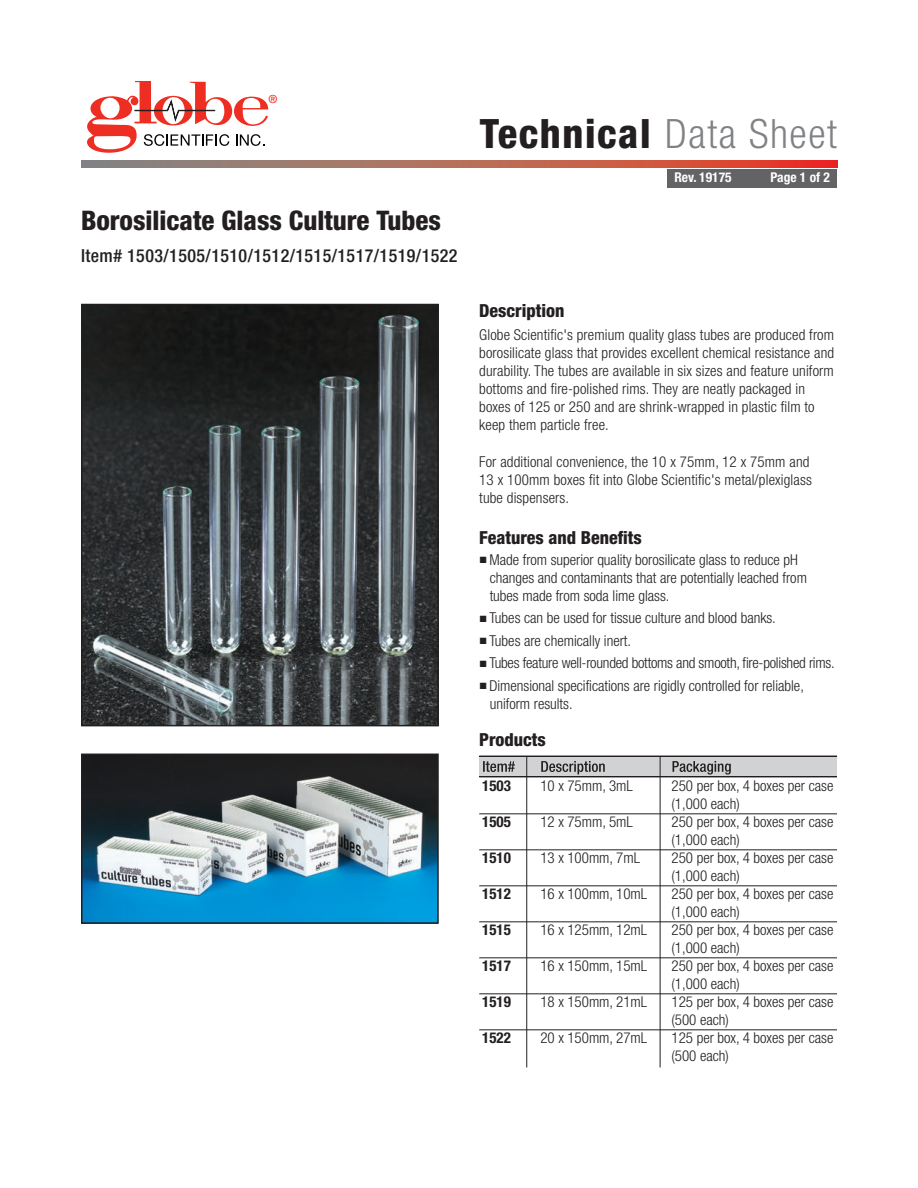
<style>
.page{position:relative;width:918px;height:1188px;background:#fff}
.page>*{position:absolute;margin:0;border:0;box-sizing:border-box;transform-origin:0 0}
.t1{font:800 condensed 40.5px "Helvetica Neue";letter-spacing:.04em;color:#231f20}
.t2{font:800 condensed 27px "Helvetica Neue";color:#231f20}
.t3{font:500 condensed 18px "Helvetica Neue";letter-spacing:.025em;color:#231f20}
.t4{font:800 condensed 18px "Helvetica Neue";color:#231f20}
.t5{font:300 condensed 15px/18px "Helvetica Neue";color:#231f20}
.t6{font:700 condensed 15px "Helvetica Neue";color:#231f20}
.t7{font:700 condensed 13.5px "Helvetica Neue";color:#fff}
.t8{font:500 11.25px "Helvetica Neue";color:#ee2e22}
.s1{font-weight:300;color:#808285}
</style>
<div class="page">
<svg style="left:87px;top:81px;width:181px;height:72px"></svg>
<svg style="left:81px;top:160px;width:756px;height:8px;background:#b66757"></svg>
<hr style="left:479px;top:756px;width:358px;height:1px;background:#231f20">
<hr style="left:479px;top:814px;width:358px;height:1px;background:#231f20">
<hr style="left:479px;top:850px;width:358px;height:1px;background:#231f20">
<hr style="left:479px;top:886px;width:358px;height:1px;background:#231f20">
<hr style="left:479px;top:922px;width:358px;height:1px;background:#231f20">
<hr style="left:479px;top:958px;width:358px;height:1px;background:#231f20">
<hr style="left:479px;top:994px;width:358px;height:1px;background:#231f20">
<hr style="left:479px;top:1030px;width:358px;height:1px;background:#231f20">
<div style="left:668px;top:169px;width:169px;height:19px;background:#636366"></div>
<div style="left:479px;top:757px;width:358px;height:20px;background:#d1d2d4"></div>
<hr style="left:479px;top:757px;width:358px;height:1px;background:#231f20">
<svg style="left:483px;top:761px;width:122px;height:13px"></svg>
<hr style="left:479px;top:777px;width:358px;height:1px;background:#231f20">
<hr style="left:660px;top:757px;width:1px;height:310px;background:#231f20">
<hr style="left:526px;top:757px;width:1px;height:310px;background:#231f20">
<img style="left:84px;top:307px;width:352px;height:416px">
<div style="left:81px;top:304px;width:358px;height:422px;border:2px solid #231f20"></div>
<img style="left:84px;top:757px;width:352px;height:164px">
<div style="left:81px;top:754px;width:358px;height:170px;border:2px solid #231f20"></div>
<p class="t8" style="left:268px;top:95px;width:10px">®</p>
<h2 class="t2" style="left:81px;top:211px;width:361px">Borosilicate Glass Culture Tubes</h2>
<p class="t3" style="left:81px;top:249px;width:378px">Item# 1503/1505/1510/1512/1515/1517/1519/1522</p>
<h1 class="t1" style="left:480px;top:120px;width:359px">Technical <span class="s1">Data Sheet</span></h1>
<p class="t7" style="left:674px;top:173px;width:59px">Rev. 19175</p>
<p class="t7" style="left:771px;top:173px;width:61px">Page 1 of 2</p>
<p class="t4" style="left:479px;top:304px;width:87px">Description</p>
<p class="t5" style="left:479px;top:327px;width:356px">Globe Scientific's premium quality glass tubes are produced from borosilicate glass that provides excellent chemical resistance and durability. The tubes are available in six sizes and feature uniform bottoms and fire-polished rims. They are neatly packaged in boxes of 125 or 250 and are shrink-wrapped in plastic film to keep them particle free.</p>
<p class="t5" style="left:479px;top:454px;width:334px">For additional convenience, the 10 x 75mm, 12 x 75mm and<br>13 x 100mm boxes fit into Globe Scientific's metal/plexiglass tube dispensers.</p>
<p class="t4" style="left:479px;top:531px;width:164px">Features and Benefits</p>
<p class="t5" style="left:490px;top:552px;width:319px;text-indent:-10px">■ Made from superior quality borosilicate glass to reduce pH changes and contaminants that are potentially leached from tubes made from soda lime glass.</p>
<p class="t5" style="left:480px;top:610px;width:298px">■ Tubes can be used for tissue culture and blood banks.</p>
<p class="t5" style="left:480px;top:633px;width:153px">■ Tubes are chemically inert.</p>
<p class="t5" style="left:480px;top:655px;width:357px">■ Tubes feature well-rounded bottoms and smooth, fire-polished rims.</p>
<p class="t5" style="left:490px;top:678px;width:316px;text-indent:-10px">■ Dimensional specifications are rigidly controlled for reliable, uniform results.</p>
<p class="t4" style="left:479px;top:733px;width:68px">Products</p>
<p class="t6" style="left:482px;top:781px;width:30px">1503</p>
<p class="t5" style="left:540px;top:778px;width:94px">10 x 75mm, 3mL</p>
<p class="t5" style="left:672px;top:778px;width:163px">250 per box, 4 boxes per case (1,000 each)</p>
<p class="t6" style="left:482px;top:817px;width:30px">1505</p>
<p class="t5" style="left:540px;top:814px;width:94px">12 x 75mm, 5mL</p>
<p class="t5" style="left:672px;top:814px;width:163px">250 per box, 4 boxes per case (1,000 each)</p>
<p class="t6" style="left:482px;top:853px;width:30px">1510</p>
<p class="t5" style="left:540px;top:850px;width:101px">13 x 100mm, 7mL</p>
<p class="t5" style="left:672px;top:850px;width:163px">250 per box, 4 boxes per case (1,000 each)</p>
<p class="t6" style="left:482px;top:889px;width:30px">1512</p>
<p class="t5" style="left:540px;top:886px;width:108px">16 x 100mm, 10mL</p>
<p class="t5" style="left:672px;top:886px;width:163px">250 per box, 4 boxes per case (1,000 each)</p>
<p class="t6" style="left:482px;top:925px;width:30px">1515</p>
<p class="t5" style="left:540px;top:922px;width:108px">16 x 125mm, 12mL</p>
<p class="t5" style="left:672px;top:922px;width:163px">250 per box, 4 boxes per case (1,000 each)</p>
<p class="t6" style="left:482px;top:961px;width:30px">1517</p>
<p class="t5" style="left:540px;top:958px;width:108px">16 x 150mm, 15mL</p>
<p class="t5" style="left:672px;top:958px;width:163px">250 per box, 4 boxes per case (1,000 each)</p>
<p class="t6" style="left:482px;top:997px;width:30px">1519</p>
<p class="t5" style="left:540px;top:994px;width:108px">18 x 150mm, 21mL</p>
<p class="t5" style="left:672px;top:994px;width:163px">125 per box, 4 boxes per case (500 each)</p>
<p class="t6" style="left:482px;top:1033px;width:30px">1522</p>
<p class="t5" style="left:540px;top:1030px;width:108px">20 x 150mm, 27mL</p>
<p class="t5" style="left:672px;top:1030px;width:163px">125 per box, 4 boxes per case (500 each)</p>
</div>
